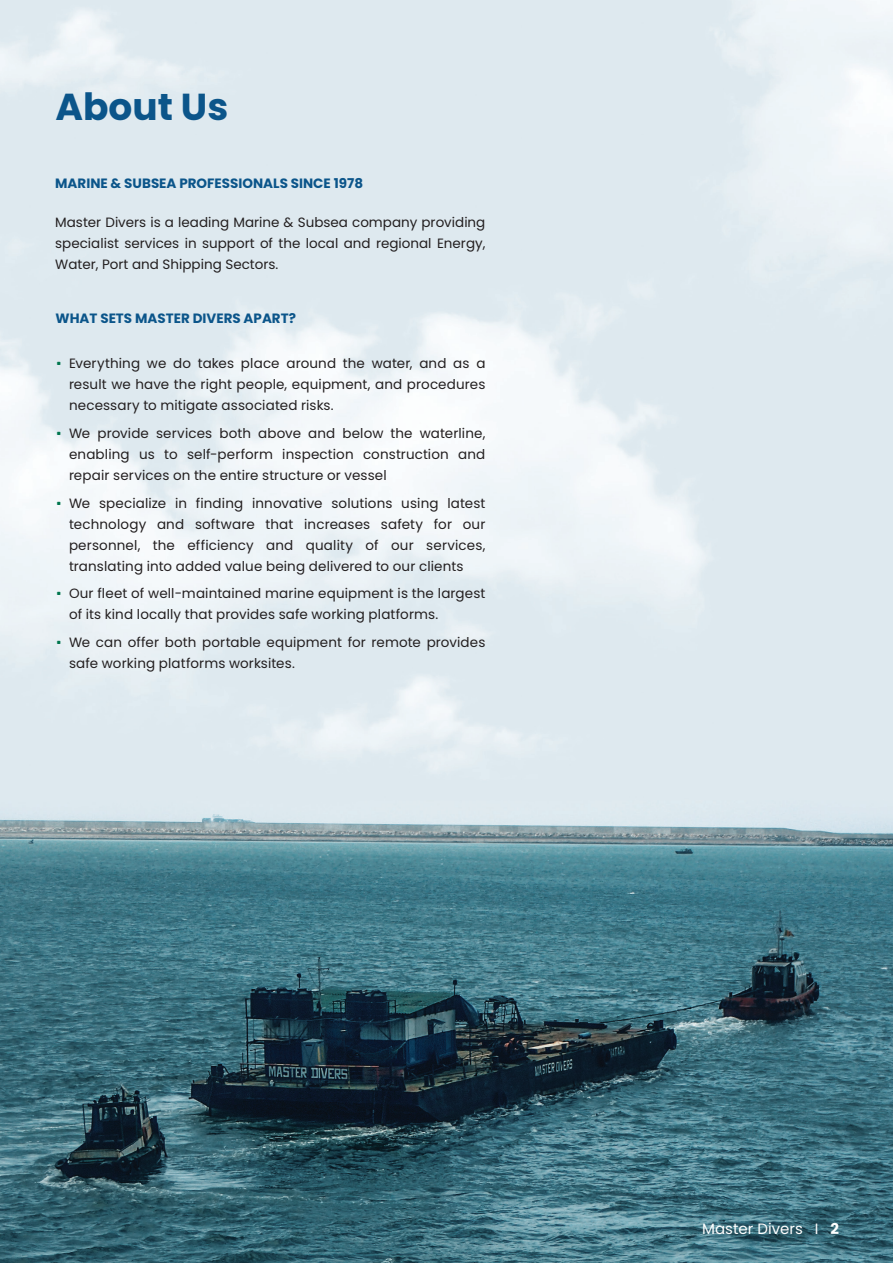
<style>
.page{position:relative;width:893px;height:1263px;background:#fff}
.page>*{position:absolute;margin:0;border:0;box-sizing:border-box;transform-origin:0 0}
.H2_Dark{font:700 37.5px "Poppins";color:#0b558a}
.t1{font:15px "Poppins";color:#fff}
.Body_Dark{font:13.5px/21px "Poppins";letter-spacing:.01em;color:#231f20;text-align:justify}
.Body_Dark-2{font:700 13.5px "Poppins";color:#0b558a}
.s1{font-weight:700}
</style>
<div class="page">
<img style="left:0;top:0;width:893px;height:1263px">
<p class="H2_Dark" style="left:55px;top:85px;width:174px">About Us</p>
<p class="Body_Dark-2" style="left:55px;top:175px;width:309px">MARINE &amp; SUBSEA PROFESSIONALS SINCE 1978</p>
<p class="Body_Dark" style="left:55px;top:212px;width:432px">Master Divers is a leading Marine &amp; Subsea company providing specialist services in support of the local and regional Energy, Water, Port and Shipping Sectors.</p>
<p class="Body_Dark-2" style="left:55px;top:310px;width:242px">WHAT SETS MASTER DIVERS APART?</p>
<p class="Body_Dark" style="left:69px;top:353px;width:418px;text-indent:-14px"><sup>.</sup> Everything we do takes place around the water, and as a result we have the right people, equipment, and procedures necessary to mitigate associated risks.</p>
<p class="Body_Dark" style="left:69px;top:423px;width:418px;text-indent:-14px"><sup>.</sup> We provide services both above and below the waterline, enabling us to self-perform inspection construction and repair services on the entire structure or vessel</p>
<p class="Body_Dark" style="left:69px;top:492px;width:418px;text-indent:-14px"><sup>.</sup> We specialize in finding innovative solutions using latest technology and software that increases safety for our personnel, the efficiency and quality of our services, translating into added value being delivered to our clients</p>
<p class="Body_Dark" style="left:69px;top:583px;width:418px;text-indent:-14px"><sup>.</sup> Our fleet of well-maintained marine equipment is the largest of its kind locally that provides safe working platforms.</p>
<p class="Body_Dark" style="left:69px;top:632px;width:418px;text-indent:-14px"><sup>.</sup> We can offer both portable equipment for remote provides safe working platforms worksites.</p>
<p class="t1" style="left:702px;top:1220px;width:138px">Master Divers I <span class="s1">2</span></p>
</div>
